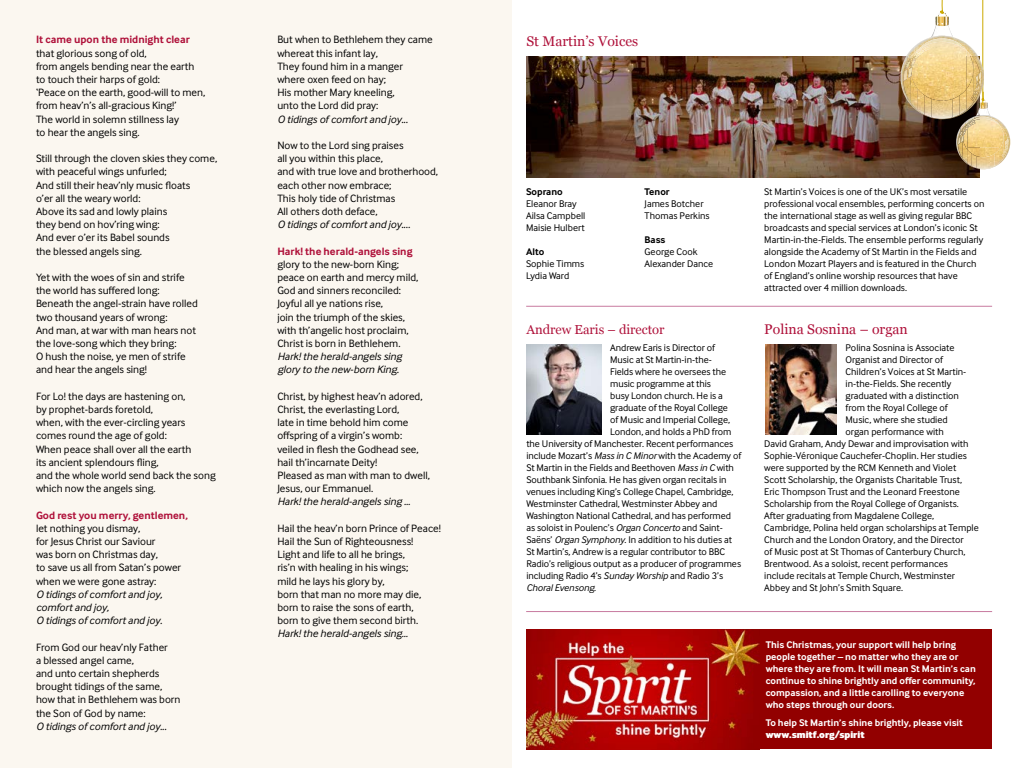
<style>
.page{position:relative;width:1024px;height:768px;background:#fff}
.page>*{position:absolute;margin:0;border:0;box-sizing:border-box;transform-origin:0 0}
.t1{font:14px "Georgia";color:#af113a}
.t2{font:13px "Georgia";color:#af113a}
.t3{font:11px/13.2px "Inter Face";color:#000}
.t4{font:italic 11px/13.2px "Inter Face";color:#000}
.t5{font:700 11px "Inter Face";color:#af113a}
.t6{font:10px/12px "Inter Face";color:#000}
.t7{font:700 10px/12px "Inter Face";color:#fff}
.t8{font:700 10px "Inter Face";color:#000}
.t9{font:900 10px "Inter Face";color:#fff}
.t10{font:italic 10px "Inter Face";letter-spacing:-.005em;color:#000}
.s1{font-style:italic}
.s2{font-style:normal}
</style>
<div class="page">
<div style="left:0;top:0;width:512px;height:768px;background:#fbf7f0"></div>
<img style="left:526px;top:345px;width:76px;height:89px">
<img style="left:766px;top:345px;width:71px;height:90px">
<hr style="left:526px;top:306px;width:466px;height:1px;background:#c87ba0">
<img style="left:526px;top:57px;width:453px;height:121px">
<img style="left:900px;top:58px;width:1px;height:22px">
<img style="left:901px;top:56px;width:2px;height:45px">
<svg style="left:903px;top:0;width:107px;height:169px"></svg>
<hr style="left:526px;top:611px;width:466px;height:1px;background:#c87ba0">
<div style="left:526px;top:629px;width:466px;height:120px;background:#920000"></div>
<img style="left:526px;top:629px;width:234px;height:120px">
<p class="t5" style="left:36px;top:33px;width:155px">It came upon the midnight clear</p>
<p class="t3" style="left:36px;top:46px;width:171px">that glorious song of old,<br>from angels bending near the earth to touch their harps of gold:<br>‘Peace on the earth, good-will to men, from heav’n’s all-gracious King!’<br>The world in solemn stillness lay<br>to hear the angels sing.</p>
<p class="t3" style="left:36px;top:152px;width:183px">Still through the cloven skies they come, with peaceful wings unfurled;<br>And still their heav’nly music floats<br>o’er all the weary world:<br>Above its sad and lowly plains<br>they bend on hov’ring wing:<br>And ever o’er its Babel sounds<br>the blessed angels sing.</p>
<p class="t3" style="left:36px;top:271px;width:163px">Yet with the woes of sin and strife the world has suffered long:<br>Beneath the angel-strain have rolled two thousand years of wrong:<br>And man, at war with man hears not the love-song which they bring:<br>O hush the noise, ye men of strife and hear the angels sing!</p>
<p class="t3" style="left:36px;top:389px;width:181px">For Lo! the days are hastening on,<br>by prophet-bards foretold,<br>when, with the ever-circling years comes round the age of gold:<br>When peace shall over all the earth<br>its ancient splendours fling,<br>and the whole world send back the song which now the angels sing.</p>
<p class="t5" style="left:36px;top:509px;width:153px">God rest you merry, gentlemen,</p>
<p class="t3" style="left:36px;top:521px;width:147px">let nothing you dismay,<br>for Jesus Christ our Saviour<br>was born on Christmas day,<br>to save us all from Satan’s power when we were gone astray:</p>
<p class="t4" style="left:36px;top:587px;width:128px">O tidings of comfort and joy, comfort and joy,<br>O tidings of comfort and joy.</p>
<p class="t3" style="left:36px;top:640px;width:146px">From God our heav’nly Father<br>a blessed angel came,<br>and unto certain shepherds brought tidings of the same, how that in Bethlehem was born the Son of God by name:</p>
<p class="t4" style="left:36px;top:719px;width:132px">O tidings of comfort and joy...</p>
<p class="t3" style="left:277px;top:33px;width:157px">But when to Bethlehem they came whereat this infant lay,<br>They found him in a manger where oxen feed on hay;<br>His mother Mary kneeling,<br>unto the Lord did pray:</p>
<p class="t4" style="left:277px;top:112px;width:132px">O tidings of comfort and joy...</p>
<p class="t3" style="left:277px;top:139px;width:162px">Now to the Lord sing praises<br>all you within this place,<br>and with true love and brotherhood, each other now embrace;<br>This holy tide of Christmas<br>All others doth deface,</p>
<p class="t4" style="left:277px;top:218px;width:134px">O tidings of comfort and joy....</p>
<p class="t5" style="left:277px;top:245px;width:137px">Hark! the herald-angels sing</p>
<p class="t3" style="left:277px;top:257px;width:143px">glory to the new-born King; peace on earth and mercy mild,<br>God and sinners reconciled:<br>Joyful all ye nations rise,<br>join the triumph of the skies, with th’angelic host proclaim,<br>Christ is born in Bethlehem.</p>
<p class="t4" style="left:277px;top:350px;width:126px">Hark! the herald-angels sing glory to the new-born King.</p>
<p class="t3" style="left:277px;top:389px;width:154px">Christ, by highest heav’n adored,<br>Christ, the everlasting Lord,<br>late in time behold him come offspring of a virgin’s womb: veiled in flesh the Godhead see, hail th’incarnate Deity!<br>Pleased as man with man to dwell,<br>Jesus, our Emmanuel.</p>
<p class="t4" style="left:277px;top:495px;width:134px">Hark! the herald-angels sing …</p>
<p class="t3" style="left:277px;top:521px;width:165px">Hail the heav’n born Prince of Peace!<br>Hail the Sun of Righteousness!<br>Light and life to all he brings,<br>ris’n with healing in his wings;<br>mild he lays his glory by,<br>born that man no more may die, born to raise the sons of earth,<br>born to give them second birth.</p>
<p class="t4" style="left:277px;top:627px;width:132px">Hark! the herald-angels sing…</p>
<p class="t1" style="left:526px;top:31px;width:113px">St Martin’s Voices</p>
<p class="t8" style="left:526px;top:186px;width:38px">Soprano</p>
<p class="t6" style="left:526px;top:197px;width:61px">Eleanor Bray<br>Ailsa Campbell<br>Maisie Hulbert</p>
<p class="t8" style="left:526px;top:246px;width:20px">Alto</p>
<p class="t6" style="left:526px;top:257px;width:60px">Sophie Timms<br>Lydia Ward</p>
<p class="t8" style="left:645px;top:186px;width:27px">Tenor</p>
<p class="t6" style="left:645px;top:197px;width:67px">James Botcher<br>Thomas Perkins</p>
<p class="t8" style="left:645px;top:234px;width:22px">Bass</p>
<p class="t6" style="left:645px;top:245px;width:70px">George Cook<br>Alexander Dance</p>
<p class="t2" style="left:526px;top:320px;width:140px">Andrew Earis – director</p>
<p class="t6" style="left:610px;top:342px;width:106px">Andrew Earis is Director of</p>
<p class="t6" style="left:610px;top:354px;width:103px">Music at St Martin-in-the-</p>
<p class="t6" style="left:610px;top:366px;width:117px">Fields where he oversees the</p>
<p class="t6" style="left:610px;top:378px;width:102px">music programme at this</p>
<p class="t6" style="left:610px;top:390px;width:114px">busy London church. He is a</p>
<p class="t6" style="left:610px;top:402px;width:119px">graduate of the Royal College</p>
<p class="t6" style="left:610px;top:414px;width:122px">of Music and Imperial College,</p>
<p class="t6" style="left:610px;top:426px;width:123px">London, and holds a PhD from</p>
<p class="t6" style="left:526px;top:438px;width:208px">the University of Manchester. Recent performances</p>
<p class="t6" style="left:526px;top:450px;width:216px">include Mozart’s <span class="s1">Mass in C Minor</span> with the Academy of</p>
<p class="t6" style="left:526px;top:462px;width:209px">St Martin in the Fields and Beethoven <span class="s1">Mass in C</span> with</p>
<p class="t6" style="left:526px;top:474px;width:202px">Southbank Sinfonia. He has given organ recitals in</p>
<p class="t6" style="left:526px;top:486px;width:209px">venues including King’s College Chapel, Cambridge,</p>
<p class="t6" style="left:526px;top:498px;width:192px">Westminster Cathedral, Westminster Abbey and</p>
<p class="t6" style="left:526px;top:510px;width:206px">Washington National Cathedral, and has performed</p>
<p class="t6" style="left:526px;top:522px;width:198px">as soloist in Poulenc’s <span class="s1">Organ Concerto</span> and Saint-</p>
<p class="t6" style="left:526px;top:534px;width:207px">Saëns’ <span class="s1">Organ Symphony</span>. In addition to his duties at</p>
<p class="t6" style="left:526px;top:546px;width:200px">St Martin’s, Andrew is a regular contributor to BBC</p>
<p class="t6" style="left:526px;top:558px;width:216px">Radio’s religious output as a producer of programmes</p>
<p class="t6" style="left:526px;top:570px;width:198px">including Radio 4’s <span class="s1">Sunday Worship</span> and Radio 3’s</p>
<p class="t10" style="left:526px;top:582px;width:71px">Choral Evensong<span class="s2">.</span></p>
<p class="t6" style="left:764px;top:185px;width:222px">St Martin’s Voices is one of the UK’s most versatile professional vocal ensembles, performing concerts on the international stage as well as giving regular BBC broadcasts and special services at London’s iconic St Martin-in-the-Fields. The ensemble performs regularly alongside the Academy of St Martin in the Fields and London Mozart Players and is featured in the Church of England’s online worship resources that have attracted over 4 million downloads.</p>
<p class="t1" style="left:764px;top:319px;width:145px">Polina Sosnina – organ</p>
<p class="t6" style="left:846px;top:342px;width:111px">Polina Sosnina is Associate</p>
<p class="t6" style="left:846px;top:354px;width:99px">Organist and Director of</p>
<p class="t6" style="left:846px;top:366px;width:122px">Children’s Voices at St Martin-</p>
<p class="t6" style="left:846px;top:378px;width:107px">in-the-Fields. She recently</p>
<p class="t6" style="left:846px;top:390px;width:115px">graduated with a distinction</p>
<p class="t6" style="left:846px;top:402px;width:104px">from the Royal College of</p>
<p class="t6" style="left:846px;top:414px;width:104px">Music, where she studied</p>
<p class="t6" style="left:846px;top:426px;width:100px">organ performance with</p>
<p class="t6" style="left:764px;top:438px;width:206px">David Graham, Andy Dewar and improvisation with</p>
<p class="t6" style="left:764px;top:450px;width:204px">Sophie-Véronique Cauchefer-Choplin. Her studies</p>
<p class="t6" style="left:764px;top:462px;width:194px">were supported by the RCM Kenneth and Violet</p>
<p class="t6" style="left:764px;top:474px;width:199px">Scott Scholarship, the Organists Charitable Trust,</p>
<p class="t6" style="left:764px;top:486px;width:197px">Eric Thompson Trust and the Leonard Freestone</p>
<p class="t6" style="left:764px;top:498px;width:196px">Scholarship from the Royal College of Organists.</p>
<p class="t6" style="left:764px;top:510px;width:172px">After graduating from Magdalene College,</p>
<p class="t6" style="left:764px;top:522px;width:216px">Cambridge, Polina held organ scholarships at Temple</p>
<p class="t6" style="left:764px;top:534px;width:201px">Church and the London Oratory, and the Director</p>
<p class="t6" style="left:764px;top:546px;width:203px">of Music post at St Thomas of Canterbury Church,</p>
<p class="t6" style="left:764px;top:558px;width:185px">Brentwood. As a soloist, recent performances</p>
<p class="t6" style="left:764px;top:570px;width:192px">include recitals at Temple Church, Westminster</p>
<p class="t6" style="left:764px;top:582px;width:140px">Abbey and St John’s Smith Square.</p>
<p class="t7" style="left:766px;top:639px;width:212px">This Christmas, your support will help bring people together – no matter who they are or where they are from. It will mean St Martin’s can continue to shine brightly and offer community, compassion, and a little carolling to everyone who steps through our doors.</p>
<p class="t7" style="left:766px;top:717px;width:199px">To help St Martin’s shine brightly, please visit</p>
<p class="t9" style="left:766px;top:728px;width:100px">www.smitf.org/spirit</p>
</div>
